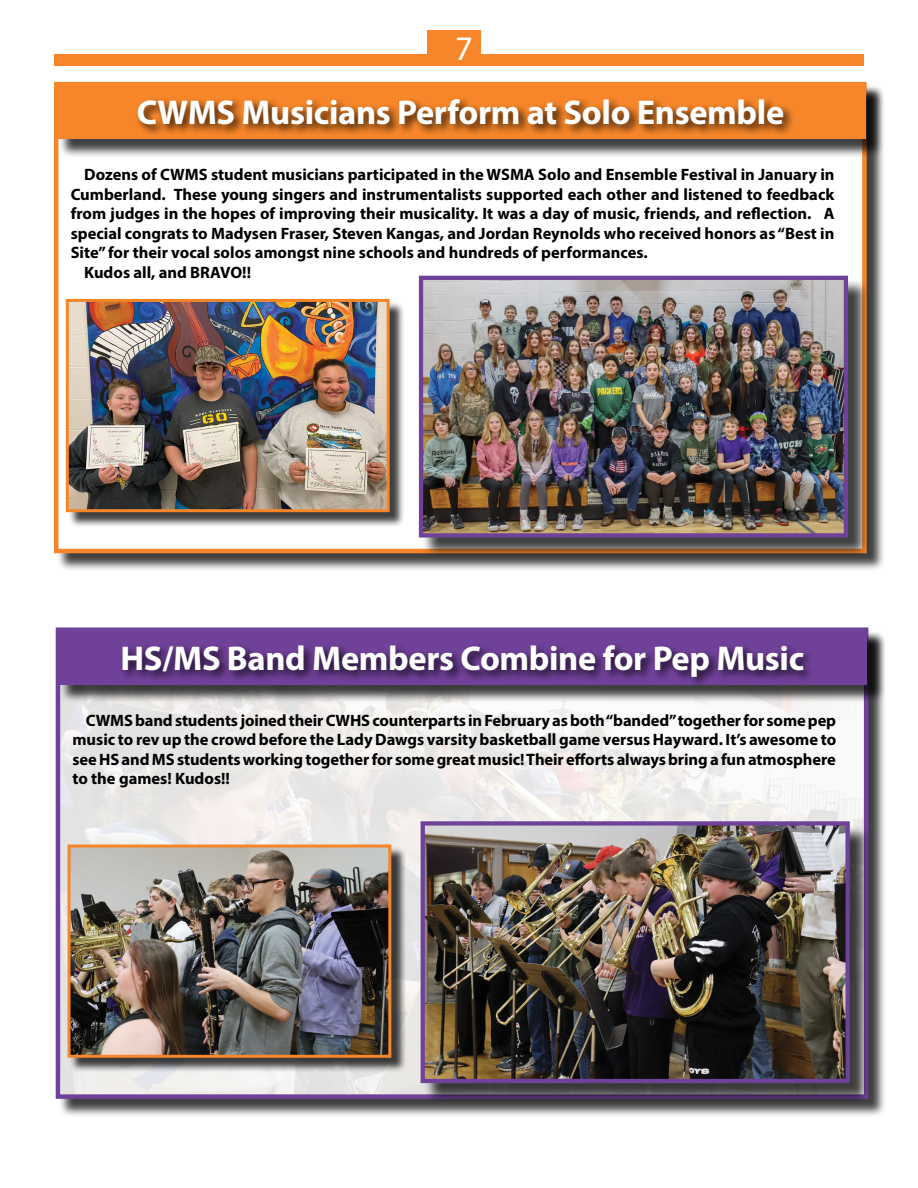
<style>
.page{position:relative;width:918px;height:1188px;background:#fff}
.page>*{position:absolute;margin:0;border:0;box-sizing:border-box;transform-origin:0 0}
.t1{font:700 34.5px "Myriad Pro";letter-spacing:-.01em;color:#fff}
.t2{font:34.5px "Myriad Pro";color:#fff}
.t3{font:700 16.5px/19.5px "Myriad Pro";color:#000;text-align:justify}
</style>
<div class="page">
<div style="left:54px;top:54px;width:810px;height:12px;background:#f68629"></div>
<div style="left:428px;top:31px;width:53px;height:34px;background:#f68629"></div>
<div style="left:56px;top:84px;width:830px;height:488px;background:#000;opacity:.75"></div>
<div style="left:54px;top:82px;width:813px;height:471px;background:#fff;border:4px solid #f68629"></div>
<div style="left:58px;top:86px;width:827px;height:72px;background:#000;opacity:.75"></div>
<div style="left:56px;top:83px;width:810px;height:56px;background:#f68629"></div>
<div style="left:135px;top:96px;width:660px;height:41px;background:#000;opacity:.75"></div>
<div style="left:422px;top:278px;width:448px;height:282px;background:#000;opacity:.75"></div>
<img style="left:424px;top:281px;width:419px;height:252px">
<div style="left:419px;top:276px;width:429px;height:262px;border:4px solid #704199"></div>
<div style="left:68px;top:301px;width:337px;height:226px;background:#000;opacity:.75"></div>
<img style="left:70px;top:303px;width:316px;height:205px">
<div style="left:66px;top:299px;width:324px;height:213px;border:3px solid #f68629"></div>
<div style="left:58px;top:630px;width:829px;height:488px;background:#000;opacity:.75"></div>
<img style="left:61px;top:704px;width:802px;height:390px">
<div style="left:60px;top:631px;width:826px;height:73px;background:#000;opacity:.75"></div>
<div style="left:57px;top:629px;width:810px;height:56px;background:#704199"></div>
<div style="left:119px;top:642px;width:696px;height:47px;background:#000;opacity:.75"></div>
<div style="left:423px;top:824px;width:449px;height:281px;background:#000;opacity:.75"></div>
<img style="left:426px;top:826px;width:419px;height:252px">
<div style="left:421px;top:821px;width:429px;height:262px;border:4px solid #704199"></div>
<div style="left:69px;top:847px;width:337px;height:226px;background:#000;opacity:.75"></div>
<img style="left:72px;top:849px;width:315px;height:205px">
<div style="left:68px;top:845px;width:323px;height:213px;border:3px solid #f68629"></div>
<h1 class="t2" style="left:455px;top:27px;width:19px">7</h1>
<h1 class="t1" style="left:137px;top:90px;width:649px">CWMS Musicians Perform at Solo Ensemble</h1>
<p class="t3" style="left:84px;top:165px;width:752px">Dozens of CWMS student musicians participated in the WSMA Solo and Ensemble Festival in January in</p>
<p class="t3" style="left:71px;top:184px;width:765px">Cumberland. These young singers and instrumentalists supported each other and listened to feedback</p>
<p class="t3" style="left:71px;top:204px;width:765px">from judges in the hopes of improving their musicality. It was a day of music, friends, and reflection. A</p>
<p class="t3" style="left:71px;top:223px;width:765px">special congrats to Madysen Fraser, Steven Kangas, and Jordan Reynolds who received honors as “Best in</p>
<p class="t3" style="left:71px;top:243px;width:578px">Site” for their vocal solos amongst nine schools and hundreds of performances.</p>
<p class="t3" style="left:84px;top:262px;width:168px">Kudos all, and BRAVO!!</p>
<h1 class="t1" style="left:120px;top:635px;width:685px">HS/MS Band Members Combine for Pep Music</h1>
<p class="t3" style="left:72px;top:710px;width:765px;text-indent:13px">CWMS band students joined their CWHS counterparts in February as both “banded” together for some pep music to rev up the crowd before the Lady Dawgs varsity basketball game versus Hayward. It’s awesome to see HS and MS students working together for some great music! Their efforts always bring a fun atmosphere to the games! Kudos!!</p>
</div>
